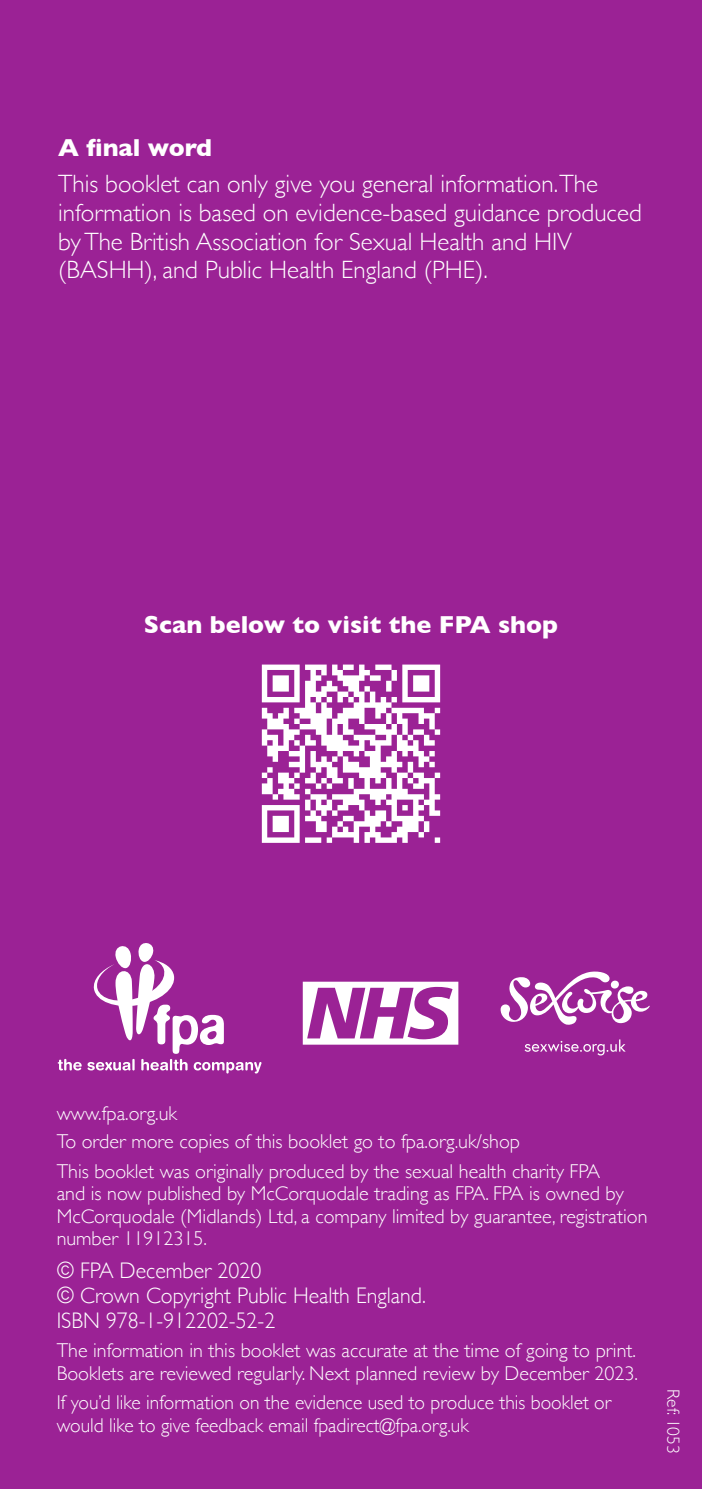
<style>
.page{position:relative;width:702px;height:1489px;background:#fff}
.page>*{position:absolute;margin:0;border:0;box-sizing:border-box;transform-origin:0 0}
.Back_Cover_text{font:300 25px/28.8px "Gill Sans";color:#fff}
.Back_Cover_text-2{font:700 25px "Gill Sans";color:#fff}
.Back_cover_ISBN_Numb{font:300 22.5px/25px "Gill Sans";color:#fff}
.Back_cover_small_tex{font:300 20px/22.5px "Gill Sans";color:#fff}
.t1{font:300 17.5px "Gill Sans";color:#fff}
</style>
<div class="page">
<div style="left:0;top:0;width:702px;height:1488px;background:#9b2295"></div>
<svg style="left:303px;top:981px;width:155px;height:63px"></svg>
<svg style="left:58px;top:1058px;width:24px;height:12px"></svg>
<svg style="left:88px;top:943px;width:173px;height:130px"></svg>
<svg style="left:500px;top:971px;width:149px;height:54px"></svg>
<svg style="left:524px;top:1039px;width:101px;height:16px"></svg>
<svg style="left:262px;top:664px;width:178px;height:178px"></svg>
<p class="Back_Cover_text-2" style="left:58px;top:128px;width:155px">A final word</p>
<p class="Back_Cover_text" style="left:58px;top:168px;width:585px">This booklet can only give you general information.The information is based on evidence-based guidance produced by The British Association for Sexual Health and HIV (BASHH), and Public Health England (PHE).</p>
<p class="Back_Cover_text-2" style="left:144px;top:604px;width:415px">Scan below to visit the FPA shop</p>
<p class="Back_cover_small_tex" style="left:57px;top:1101px;width:122px">www.fpa.org.uk</p>
<p class="Back_cover_small_tex" style="left:57px;top:1129px;width:465px">To order more copies of this booklet go to fpa.org.uk/shop</p>
<p class="Back_cover_small_tex" style="left:57px;top:1159px;width:592px">This booklet was originally produced by the sexual health charity FPA<br>and is now published by McCorquodale trading as FPA. FPA is owned by McCorquodale (Midlands) Ltd, a company limited by guarantee, registration number 11912315.</p>
<p class="Back_cover_ISBN_Numb" style="left:57px;top:1256px;width:370px">© FPA December 2020<br>© Crown Copyright Public Health England.<br>ISBN 978-1-912202-52-2</p>
<p class="Back_cover_small_tex" style="left:57px;top:1338px;width:582px">The information in this booklet was accurate at the time of going to print.<br>Booklets are reviewed regularly. Next planned review by December 2023.</p>
<p class="Back_cover_small_tex" style="left:57px;top:1390px;width:556px">If you’d like information on the evidence used to produce this booklet or would like to give feedback email fpadirect@fpa.org.uk</p>
<p class="t1" style="left:687px;top:1389px;width:66px;rotate:90deg">Ref: 1053</p>
</div>
